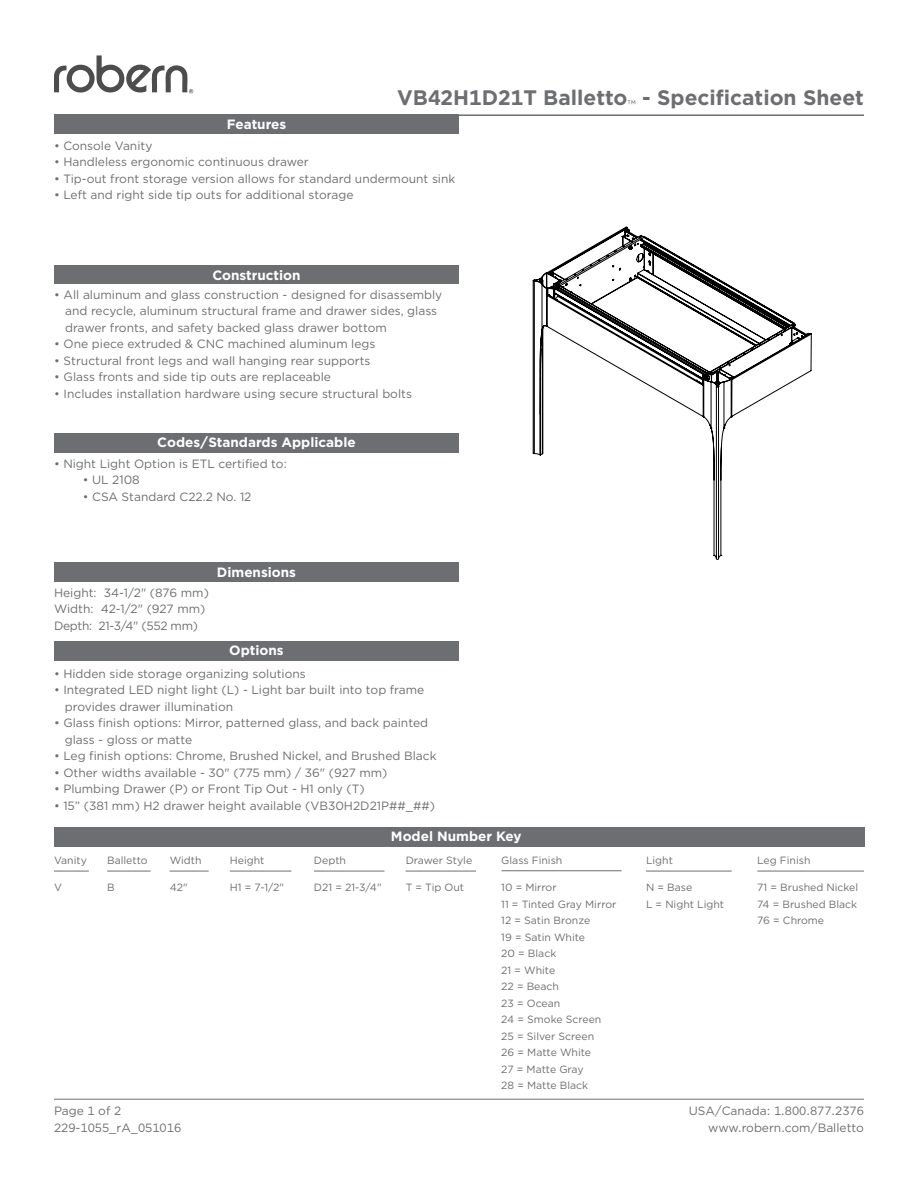
<style>
.page{position:relative;width:918px;height:1188px;background:#fff}
.page>*{position:absolute;margin:0;border:0;box-sizing:border-box;transform-origin:0 0}
.t1{font:700 21px "Gotham";color:#6d6e71}
.t2{font:700 13.5px "Gotham";color:#fff}
.t3{font:12px/16.5px "Gotham";color:#6d6e71}
.t4{font:10.5px/16.5px "Gotham";color:#6d6e71}
</style>
<div class="page">
<hr style="left:54px;top:1099px;width:810px;height:1px;background:#6d6e71">
<div style="left:54px;top:115px;width:405px;height:19px;background:#6d6e71"></div>
<div style="left:54px;top:265px;width:405px;height:19px;background:#6d6e71"></div>
<div style="left:54px;top:641px;width:405px;height:20px;background:#6d6e71"></div>
<div style="left:54px;top:562px;width:405px;height:19px;background:#6d6e71"></div>
<div style="left:54px;top:433px;width:405px;height:19px;background:#6d6e71"></div>
<hr style="left:54px;top:114px;width:810px;height:2px;background:#6d6e71">
<div style="left:54px;top:827px;width:811px;height:19px;background:#6d6e71"></div>
<hr style="left:646px;top:871px;width:86px;height:1px;background:#6d6e71">
<hr style="left:107px;top:871px;width:44px;height:1px;background:#6d6e71">
<hr style="left:54px;top:871px;width:35px;height:1px;background:#6d6e71">
<hr style="left:314px;top:871px;width:70px;height:1px;background:#6d6e71">
<hr style="left:501px;top:870px;width:121px;height:1px;background:#6d6e71">
<hr style="left:757px;top:871px;width:107px;height:1px;background:#6d6e71">
<svg style="left:54px;top:55px;width:139px;height:38px"></svg>
<hr style="left:170px;top:871px;width:39px;height:1px;background:#6d6e71">
<hr style="left:230px;top:871px;width:61px;height:1px;background:#6d6e71">
<svg style="left:533px;top:227px;width:279px;height:333px"></svg>
<hr style="left:406px;top:871px;width:70px;height:1px;background:#6d6e71">
<p class="t2" style="left:227px;top:115px;width:61px">Features</p>
<h1 class="t1" style="left:397px;top:84px;width:468px">VB42H1D21T Balletto<sub>™</sub> - Specification Sheet</h1>
<p class="t3" style="left:54px;top:137px;width:100px">• Console Vanity</p>
<p class="t3" style="left:54px;top:154px;width:256px">• Handleless ergonomic continuous drawer</p>
<p class="t3" style="left:54px;top:170px;width:403px">• Tip-out front storage version allows for standard undermount sink</p>
<p class="t3" style="left:54px;top:187px;width:301px">• Left and right side tip outs for additional storage</p>
<p class="t2" style="left:212px;top:266px;width:90px">Construction</p>
<p class="t3" style="left:65px;top:286px;width:379px;text-indent:-11px">• All aluminum and glass construction - designed for disassembly and recycle, aluminum structural frame and drawer sides, glass drawer fronts, and safety backed glass drawer bottom</p>
<p class="t3" style="left:54px;top:336px;width:323px">• One piece extruded &amp; CNC machined aluminum legs</p>
<p class="t3" style="left:54px;top:352px;width:318px">• Structural front legs and wall hanging rear supports</p>
<p class="t3" style="left:54px;top:369px;width:278px">• Glass fronts and side tip outs are replaceable</p>
<p class="t3" style="left:54px;top:385px;width:359px">• Includes installation hardware using secure structural bolts</p>
<p class="t2" style="left:157px;top:433px;width:200px">Codes/Standards Applicable</p>
<p class="t3" style="left:54px;top:455px;width:234px">• Night Light Option is ETL certified to:</p>
<p class="t3" style="left:83px;top:472px;width:59px">• UL 2108</p>
<p class="t3" style="left:83px;top:488px;width:170px">• CSA Standard C22.2 No. 12</p>
<p class="t3" style="left:54px;top:584px;width:156px">Height: 34-1/2" (876 mm)<br>Width: 42-1/2" (927 mm)<br>Depth: 21-3/4" (552 mm)</p>
<p class="t2" style="left:217px;top:563px;width:81px">Dimensions</p>
<p class="t2" style="left:229px;top:641px;width:56px">Options</p>
<p class="t3" style="left:54px;top:665px;width:253px">• Hidden side storage organizing solutions</p>
<p class="t3" style="left:65px;top:681px;width:361px;text-indent:-11px">• Integrated LED night light (L) - Light bar built into top frame provides drawer illumination</p>
<p class="t3" style="left:65px;top:714px;width:365px;text-indent:-11px">• Glass finish options: Mirror, patterned glass, and back painted glass - gloss or matte</p>
<p class="t3" style="left:54px;top:747px;width:384px">• Leg finish options: Chrome, Brushed Nickel, and Brushed Black</p>
<p class="t3" style="left:54px;top:764px;width:335px">• Other widths available - 30" (775 mm) / 36" (927 mm)</p>
<p class="t3" style="left:54px;top:780px;width:312px">• Plumbing Drawer (P) or Front Tip Out - H1 only (T)</p>
<p class="t3" style="left:54px;top:797px;width:383px">• 15” (381 mm) H2 drawer height available (VB30H2D21P##_##)</p>
<p class="t2" style="left:391px;top:827px;width:132px">Model Number Key</p>
<p class="t4" style="left:54px;top:852px;width:34px">Vanity</p>
<p class="t4" style="left:54px;top:879px;width:9px">V</p>
<p class="t4" style="left:107px;top:852px;width:42px">Balletto</p>
<p class="t4" style="left:107px;top:879px;width:9px">B</p>
<p class="t4" style="left:170px;top:852px;width:33px">Width</p>
<p class="t4" style="left:170px;top:879px;width:19px">42"</p>
<p class="t4" style="left:230px;top:852px;width:36px">Height</p>
<p class="t4" style="left:230px;top:879px;width:56px">H1 = 7-1/2"</p>
<p class="t4" style="left:314px;top:852px;width:34px">Depth</p>
<p class="t4" style="left:314px;top:879px;width:69px">D21 = 21-3/4"</p>
<p class="t4" style="left:406px;top:852px;width:68px">Drawer Style</p>
<p class="t4" style="left:406px;top:879px;width:60px">T = Tip Out</p>
<p class="t4" style="left:501px;top:852px;width:63px">Glass Finish</p>
<p class="t4" style="left:501px;top:879px;width:117px">10 = Mirror<br>11 = Tinted Gray Mirror<br>12 = Satin Bronze<br>19 = Satin White<br>20 = Black<br>21 = White<br>22 = Beach<br>23 = Ocean<br>24 = Smoke Screen<br>25 = Silver Screen<br>26 = Matte White<br>27 = Matte Gray<br>28 = Matte Black</p>
<p class="t4" style="left:646px;top:852px;width:28px">Light</p>
<p class="t4" style="left:646px;top:879px;width:80px">N = Base<br>L = Night Light</p>
<p class="t4" style="left:757px;top:852px;width:55px">Leg Finish</p>
<p class="t4" style="left:757px;top:879px;width:103px;text-align:justify">71 = Brushed Nickel 74 = Brushed Black 76 = Chrome</p>
<p class="t3" style="left:54px;top:1103px;width:129px">Page 1 of 2<br>229-1055_rA_051016</p>
<p class="t3" style="left:689px;top:1103px;width:177px;text-align:right">USA/Canada: 1.800.877.2376 www.robern.com/Balletto</p>
</div>
